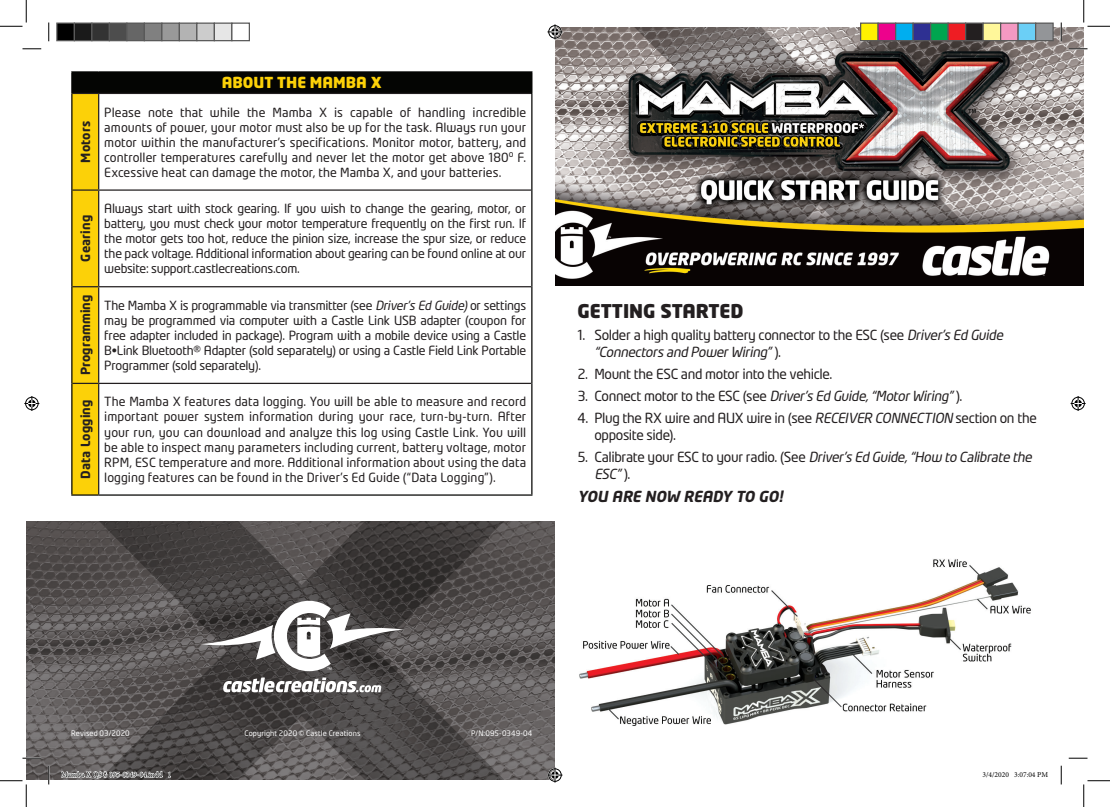
<style>
.page{position:relative;width:1110px;height:807px;background:#fff}
.page>*{position:absolute;margin:0;border:0;box-sizing:border-box;transform-origin:0 0}
.t1{font:900 18.75px "Neo Tech Std";color:#231f20}
.GS_numbered_list{font:italic 700 15px "Neo Tech Std";color:#231f20}
.Table_Header{font:900 15px "Neo Tech Std";color:#fcd108}
.t2{font:13.75px/16.5px "Neo Tech Std";letter-spacing:-.025em;color:#231f20}
.t3{font:italic 13.75px/16.5px "Neo Tech Std";color:#231f20}
.Table_Body_Copy{font:12.5px/15px "Neo Tech Std";letter-spacing:-.005em;color:#231f20;text-align:justify}
.Table_Subheader_Vert{font:700 12.5px "Neo Tech Std";letter-spacing:.01em;color:#231f20}
.t4{font:7.5px "Neo Tech Std";letter-spacing:.01em;color:#fff}
.t5{font:7.5px "Minion Pro";color:#000}
.s1{font-style:italic}
.s2{font-style:normal}
</style>
<div class="page">
<img style="left:26px;top:521px;width:529px;height:258px">
<svg style="left:223px;top:677px;width:159px;height:15px"></svg>
<svg style="left:200px;top:600px;width:204px;height:71px"></svg>
<img style="left:555px;top:28px;width:529px;height:257px">
<div style="left:72px;top:72px;width:460px;height:21px;background:#040503"></div>
<hr style="left:99px;top:93px;width:432px;height:1px;background:#231f20">
<hr style="left:99px;top:189px;width:432px;height:2px;background:#231f20">
<hr style="left:99px;top:286px;width:432px;height:1px;background:#231f20">
<hr style="left:99px;top:382px;width:432px;height:2px;background:#231f20">
<hr style="left:99px;top:71px;width:434px;height:1px;background:#040503">
<hr style="left:531px;top:93px;width:1px;height:97px;background:#040503">
<hr style="left:531px;top:190px;width:1px;height:96px;background:#040503">
<hr style="left:531px;top:286px;width:1px;height:97px;background:#040503">
<hr style="left:531px;top:383px;width:1px;height:111px;background:#040503">
<svg style="left:71px;top:71px;width:28px;height:424px;background:#e0ba0b"></svg>
<hr style="left:99px;top:494px;width:434px;height:1px;background:#040503">
<img style="left:579px;top:559px;width:452px;height:167px">
<svg style="left:22px;top:48px;width:19px;height:2px"></svg>
<svg style="left:1069px;top:48px;width:19px;height:2px"></svg>
<svg style="left:22px;top:757px;width:19px;height:1px"></svg>
<svg style="left:1069px;top:757px;width:19px;height:1px"></svg>
<svg style="left:48px;top:22px;width:2px;height:19px"></svg>
<svg style="left:48px;top:765px;width:2px;height:19px"></svg>
<svg style="left:1060px;top:22px;width:2px;height:19px"></svg>
<svg style="left:1060px;top:765px;width:2px;height:19px"></svg>
<svg style="left:0;top:0;width:27px;height:27px"></svg>
<svg style="left:0;top:780px;width:27px;height:26px"></svg>
<svg style="left:1084px;top:0;width:26px;height:27px"></svg>
<svg style="left:1084px;top:780px;width:26px;height:26px"></svg>
<svg style="left:548px;top:24px;width:14px;height:15px"></svg>
<svg style="left:548px;top:767px;width:14px;height:15px"></svg>
<svg style="left:24px;top:396px;width:15px;height:15px"></svg>
<svg style="left:1071px;top:396px;width:15px;height:15px"></svg>
<div style="left:57px;top:23px;width:17px;height:18px;background:#000"></div>
<div style="left:56px;top:22px;width:19px;height:19px;border:1px solid #595959"></div>
<div style="left:74px;top:23px;width:18px;height:18px;background:#1a1a1a"></div>
<div style="left:74px;top:22px;width:18px;height:19px;border:1px solid #595959"></div>
<div style="left:92px;top:23px;width:17px;height:18px;background:#333"></div>
<div style="left:91px;top:22px;width:19px;height:19px;border:1px solid #595959"></div>
<div style="left:109px;top:23px;width:18px;height:18px;background:#4d4d4d"></div>
<div style="left:109px;top:22px;width:19px;height:19px;border:1px solid #595959"></div>
<div style="left:127px;top:23px;width:17px;height:18px;background:#666"></div>
<div style="left:126px;top:22px;width:19px;height:19px;border:1px solid #595959"></div>
<div style="left:144px;top:23px;width:18px;height:18px;background:#808080"></div>
<div style="left:144px;top:22px;width:18px;height:19px;border:1px solid #595959"></div>
<div style="left:162px;top:23px;width:17px;height:18px;background:#999"></div>
<div style="left:161px;top:22px;width:19px;height:19px;border:1px solid #595959"></div>
<div style="left:179px;top:23px;width:18px;height:18px;background:#b3b3b3"></div>
<div style="left:179px;top:22px;width:19px;height:19px;border:1px solid #595959"></div>
<div style="left:197px;top:23px;width:17px;height:18px;background:#ccc"></div>
<div style="left:196px;top:22px;width:19px;height:19px;border:1px solid #595959"></div>
<div style="left:214px;top:23px;width:18px;height:18px;background:#e6e6e6"></div>
<div style="left:214px;top:22px;width:18px;height:19px;border:1px solid #595959"></div>
<div style="left:231px;top:22px;width:19px;height:19px;border:1px solid #595959"></div>
<div style="left:861px;top:23px;width:17px;height:18px;background:#fff101"></div>
<div style="left:860px;top:22px;width:19px;height:19px;border:1px solid #595959"></div>
<div style="left:878px;top:23px;width:18px;height:18px;background:#ed028c"></div>
<div style="left:878px;top:22px;width:18px;height:19px;border:1px solid #595959"></div>
<div style="left:896px;top:23px;width:17px;height:18px;background:#00aeef"></div>
<div style="left:895px;top:22px;width:19px;height:19px;border:1px solid #595959"></div>
<div style="left:913px;top:23px;width:18px;height:18px;background:#2e3092"></div>
<div style="left:912px;top:22px;width:19px;height:19px;border:1px solid #595959"></div>
<div style="left:931px;top:23px;width:17px;height:18px;background:#00a54f"></div>
<div style="left:930px;top:22px;width:19px;height:19px;border:1px solid #595959"></div>
<div style="left:948px;top:23px;width:18px;height:18px;background:#ee1d23"></div>
<div style="left:948px;top:22px;width:18px;height:19px;border:1px solid #595959"></div>
<div style="left:966px;top:23px;width:17px;height:18px;background:#231f20"></div>
<div style="left:965px;top:22px;width:19px;height:19px;border:1px solid #595959"></div>
<div style="left:983px;top:23px;width:18px;height:18px;background:#fff79a"></div>
<div style="left:982px;top:22px;width:19px;height:19px;border:1px solid #595959"></div>
<div style="left:1001px;top:23px;width:17px;height:18px;background:#f499c2"></div>
<div style="left:1000px;top:22px;width:19px;height:19px;border:1px solid #595959"></div>
<div style="left:1018px;top:23px;width:18px;height:18px;background:#6bcff6"></div>
<div style="left:1018px;top:22px;width:18px;height:19px;border:1px solid #595959"></div>
<div style="left:1036px;top:23px;width:17px;height:18px;background:#939598"></div>
<div style="left:1035px;top:22px;width:19px;height:19px;border:1px solid #595959"></div>
<svg style="left:61px;top:735px;width:110px;height:45px;background:#6b6868"></svg>
<p class="Table_Subheader_Vert" style="left:77px;top:162px;width:43px;rotate:-90deg">Motors</p>
<p class="Table_Subheader_Vert" style="left:77px;top:261px;width:48px;rotate:-90deg">Gearing</p>
<p class="Table_Header" style="left:222px;top:73px;width:161px">ABOUT THE MAMBA X</p>
<p class="Table_Body_Copy" style="left:104px;top:104px;width:423px">Please note that while the Mamba X is capable of handling incredible amounts of power, your motor must also be up for the task. Always run your motor within the manufacturer’s specifications. Monitor motor, battery, and controller temperatures carefully and never let the motor get above 180<sup>o</sup> F.<br>Excessive heat can damage the motor, the Mamba X, and your batteries.</p>
<p class="Table_Body_Copy" style="left:104px;top:201px;width:423px">Always start with stock gearing. If you wish to change the gearing, motor, or battery, you must check your motor temperature frequently on the first run. If the motor gets too hot, reduce the pinion size, increase the spur size, or reduce the pack voltage. Additional information about gearing can be found online at our website: support.castlecreations.com.</p>
<p class="Table_Subheader_Vert" style="left:77px;top:375px;width:82px;rotate:-90deg">Programming</p>
<p class="Table_Body_Copy" style="left:104px;top:297px;width:423px">The Mamba X is programmable via transmitter (see <span class="s1">Driver’s Ed Guide)</span>or settings may be programmed via computer with a Castle Link USB adapter (coupon for free adapter included in package). Program with a mobile device using a Castle B•Link Bluetooth® Adapter (sold separately) or using a Castle Field Link Portable Programmer (sold separately).</p>
<p class="Table_Subheader_Vert" style="left:77px;top:478px;width:80px;rotate:-90deg">Data Logging</p>
<p class="Table_Body_Copy" style="left:104px;top:394px;width:423px">The Mamba X features data logging. You will be able to measure and record important power system information during your race, turn-by-turn. After your run, you can download and analyze this log using Castle Link. You will be able to inspect many parameters including current, battery voltage, motor RPM, ESC temperature and more. Additional information about using the data logging features can be found in the Driver’s Ed Guide (“Data Logging”).</p>
<p class="t1" style="left:578px;top:299px;width:168px">GETTING STARTED</p>
<p class="t2" style="left:594px;top:327px;width:413px;text-indent:-17px">1. Solder a high quality battery connector to the ESC (see <span class="s1">Driver’s Ed Guide “Connectors and PowerWiring”</span>) .</p>
<p class="t2" style="left:578px;top:365px;width:256px">2. Mount the ESC and motor into the vehicle.</p>
<p class="t3" style="left:578px;top:387px;width:387px"><span class="s2">3 . C o n n e c t m o to r to t h e E S C (s e e</span> Driver’s Ed Guide,“MotorWiring”<span class="s2">) .</span></p>
<p class="t2" style="left:594px;top:409px;width:444px;text-indent:-17px">4. Plug the RX wire and AUX wire in (see <span class="s1">RECEIVER CONNECTION</span> section on the opposite side).</p>
<p class="t3" style="left:594px;top:448px;width:442px;text-indent:-17px"><span class="s2">5. Calibrate your ESC to your radio. (See</span> Driver’s Ed Guide,“How to Calibrate the<br>ESC”<span class="s2">) .</span></p>
<p class="GS_numbered_list" style="left:578px;top:487px;width:210px">YOU ARE NOW READY TO GO!</p>
<p class="t4" style="left:71px;top:728px;width:60px">Revised 03/2020</p>
<p class="t4" style="left:245px;top:728px;width:118px">Copyright 2020 © Castle Creations</p>
<p class="t4" style="left:471px;top:728px;width:63px">P/N:095-0349-04</p>
<p class="t5" style="left:61px;top:769px;width:111px">Mamba X QSG 095-0349-04.indd 1</p>
<p class="t5" style="left:982px;top:769px;width:67px">3/4/2020 3:07:04 PM</p>
</div>
